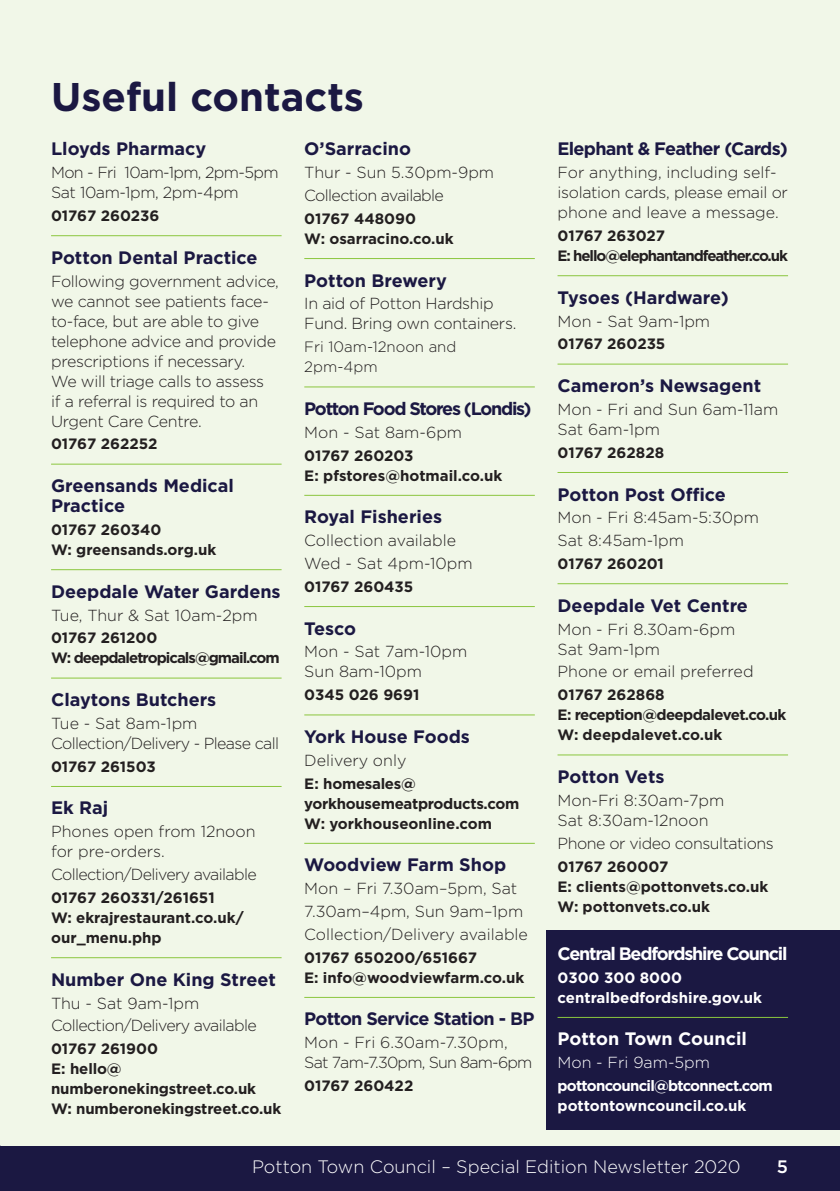
<style>
.page{position:relative;width:840px;height:1191px;background:#fff}
.page>*{position:absolute;margin:0;border:0;box-sizing:border-box;transform-origin:0 0}
.t1{font:700 40px "Gotham";color:#1b1842}
.t2{font:700 18px/20px "Gotham";color:#1b1842}
.t3{font:300 18px "Gotham";color:#fff}
.t4{font:700 18px "Gotham";letter-spacing:-.04em;color:#1b1842}
.t5{font:700 18px "Gotham";letter-spacing:-.07em;color:#fff}
.t6{font:700 18px "Gotham";letter-spacing:-.07em;color:#1b1842}
.t7{font:700 18px "Gotham";color:#fff}
.t8{font:500 18px "Gotham";color:#fff}
.t9{font:300 16px/20px "Gotham";color:#231f20}
.t10{font:300 16px/20px "Gotham";letter-spacing:-.02em;color:#231f20}
.t11{font:300 16px/20px "Gotham";letter-spacing:-.04em;color:#231f20}
.t12{font:300 16px/20px "Gotham";letter-spacing:-.05em;color:#231f20}
.t13{font:300 16px "Gotham";color:#fff}
.t14{font:700 15px/20px "Gotham";letter-spacing:-.01em;color:#231f20}
.t15{font:700 15px/20px "Gotham";letter-spacing:-.03em;color:#231f20}
.t16{font:700 15px/20px "Gotham";letter-spacing:-.05em;color:#fff}
.t17{font:700 15px/20px "Gotham";letter-spacing:-.07em;color:#231f20}
.t18{font:700 15px/20px "Gotham";letter-spacing:-.065em;color:#231f20}
.t19{font:700 15px/20px "Gotham";color:#fff}
.t20{font:300 15px/20px "Gotham";color:#231f20}
</style>
<div class="page">
<div style="left:0;top:1145px;width:839px;height:46px;background:#1b1842"></div>
<div style="left:0;top:0;width:839px;height:1145px;background:#f1f7e8"></div>
<div style="left:546px;top:930px;width:293px;height:200px;background:#1b1842"></div>
<hr style="left:51px;top:235px;width:230px;height:1px;background:#8bc63e">
<hr style="left:51px;top:463px;width:230px;height:1px;background:#8bc63e">
<hr style="left:51px;top:569px;width:230px;height:1px;background:#8bc63e">
<hr style="left:51px;top:677px;width:230px;height:1px;background:#8bc63e">
<hr style="left:51px;top:786px;width:230px;height:1px;background:#8bc63e">
<hr style="left:51px;top:957px;width:230px;height:1px;background:#8bc63e">
<hr style="left:304px;top:258px;width:230px;height:1px;background:#8bc63e">
<hr style="left:304px;top:386px;width:230px;height:1px;background:#8bc63e">
<hr style="left:304px;top:495px;width:230px;height:1px;background:#8bc63e">
<hr style="left:304px;top:606px;width:230px;height:1px;background:#8bc63e">
<hr style="left:304px;top:714px;width:230px;height:1px;background:#8bc63e">
<hr style="left:304px;top:843px;width:230px;height:1px;background:#8bc63e">
<hr style="left:304px;top:997px;width:230px;height:1px;background:#8bc63e">
<hr style="left:557px;top:275px;width:230px;height:1px;background:#8bc63e">
<hr style="left:557px;top:363px;width:230px;height:1px;background:#8bc63e">
<hr style="left:557px;top:472px;width:230px;height:1px;background:#8bc63e">
<hr style="left:557px;top:583px;width:230px;height:1px;background:#8bc63e">
<hr style="left:557px;top:754px;width:230px;height:1px;background:#8bc63e">
<hr style="left:557px;top:1017px;width:230px;height:1px;background:#8bc63e">
<h1 class="t1" style="left:51px;top:71px;width:314px">Useful contacts</h1>
<p class="t2" style="left:51px;top:139px;width:157px">Lloyds Pharmacy</p>
<p class="t11" style="left:51px;top:162px;width:229px">Mon - Fri 10am-1pm, 2pm-5pm<br>Sat 10am-1pm, 2pm-4pm</p>
<p class="t14" style="left:51px;top:206px;width:110px">01767 260236</p>
<p class="t2" style="left:51px;top:247px;width:208px">Potton Dental Practice</p>
<p class="t10" style="left:51px;top:270px;width:229px">Following government advice, we cannot see patients face&shy;to-face, but are able to give telephone advice and provide prescriptions if necessary.<br>We will triage calls to assess<br>if a referral is required to an<br>Urgent Care Centre.</p>
<p class="t14" style="left:51px;top:434px;width:108px">01767 262252</p>
<p class="t2" style="left:51px;top:475px;width:184px">Greensands Medical<br>Practice</p>
<p class="t14" style="left:51px;top:519px;width:167px">01767 260340<br>W: greensands.org.uk</p>
<p class="t2" style="left:51px;top:581px;width:231px">Deepdale Water Gardens</p>
<p class="t9" style="left:51px;top:604px;width:208px">Tue, Thur &amp; Sat 10am-2pm</p>
<p class="t18" style="left:51px;top:628px;width:230px">01767 261200<br>W: deepdaletropicals@gmail.com</p>
<p class="t2" style="left:51px;top:689px;width:167px">Claytons Butchers</p>
<p class="t11" style="left:51px;top:713px;width:229px">Tue - Sat 8am-1pm<br>Collection/Delivery - Please call</p>
<p class="t14" style="left:51px;top:756px;width:106px">01767 261503</p>
<p class="t2" style="left:51px;top:798px;width:59px">Ek Raj</p>
<p class="t9" style="left:51px;top:821px;width:206px">Phones open from 12noon for pre-orders.</p>
<p class="t11" style="left:51px;top:864px;width:207px">Collection/Delivery available</p>
<p class="t14" style="left:51px;top:887px;width:194px">01767 260331/261651<br>W: ekrajrestaurant.co.uk/ our_menu.php</p>
<p class="t2" style="left:51px;top:969px;width:226px">Number One King Street</p>
<p class="t11" style="left:51px;top:991px;width:207px;line-height:22.8px">Thu - Sat 9am-1pm<br>Collection/Delivery available</p>
<p class="t14" style="left:51px;top:1038px;width:231px">01767 261900<br>E: hello@ numberonekingstreet.co.uk<br>W: numberonekingstreet.co.uk</p>
<p class="t2" style="left:304px;top:139px;width:108px">O’Sarracino</p>
<p class="t11" style="left:304px;top:161px;width:191px;line-height:22.8px">Thur - Sun 5.30pm-9pm<br>Collection available</p>
<p class="t14" style="left:304px;top:208px;width:151px">01767 448090<br>W: osarracino.co.uk</p>
<p class="t2" style="left:304px;top:270px;width:144px">Potton Brewery</p>
<p class="t10" style="left:304px;top:293px;width:213px">In aid of Potton Hardship<br>Fund. Bring own containers.</p>
<p class="t20" style="left:304px;top:336px;width:153px">Fri 10am-12noon and<br>2pm-4pm</p>
<p class="t6" style="left:304px;top:397px;width:229px">Potton Food Stores (Londis)</p>
<p class="t9" style="left:304px;top:422px;width:159px">Mon - Sat 8am-6pm</p>
<p class="t14" style="left:304px;top:445px;width:199px">01767 260203<br>E: pfstores@hotmail.co.uk</p>
<p class="t2" style="left:304px;top:507px;width:139px">Royal Fisheries</p>
<p class="t9" style="left:304px;top:529px;width:170px;line-height:22.8px">Collection available<br>Wed - Sat 4pm-10pm</p>
<p class="t14" style="left:304px;top:576px;width:110px">01767 260435</p>
<p class="t2" style="left:304px;top:618px;width:53px">Tesco</p>
<p class="t9" style="left:304px;top:641px;width:164px">Mon - Sat 7am-10pm<br>Sun 8am-10pm</p>
<p class="t14" style="left:304px;top:685px;width:116px">0345 026 9691</p>
<p class="t2" style="left:304px;top:726px;width:167px">York House Foods</p>
<p class="t9" style="left:304px;top:749px;width:104px">Delivery only</p>
<p class="t14" style="left:304px;top:773px;width:216px">E: homesales@ yorkhousemeatproducts.com<br>W: yorkhouseonline.com</p>
<p class="t2" style="left:304px;top:855px;width:203px">Woodview Farm Shop</p>
<p class="t9" style="left:304px;top:876px;width:225px;line-height:22.8px">Mon – Fri 7.30am–5pm, Sat<br>7.30am–4pm, Sun 9am–1pm<br>Collection/Delivery available</p>
<p class="t14" style="left:304px;top:947px;width:221px">01767 650200/651667<br>E: info@woodviewfarm.co.uk</p>
<p class="t4" style="left:304px;top:1007px;width:231px">Potton Service Station - BP</p>
<p class="t12" style="left:304px;top:1032px;width:229px">Mon - Fri 6.30am-7.30pm,<br>Sat 7am-7.30pm, Sun 8am-6pm</p>
<p class="t14" style="left:304px;top:1075px;width:110px">01767 260422</p>
<p class="t4" style="left:557px;top:137px;width:231px">Elephant &amp; Feather (Cards)</p>
<p class="t9" style="left:557px;top:162px;width:232px">For anything, including self&shy;isolation cards, please email or phone and leave a message.</p>
<p class="t17" style="left:557px;top:226px;width:232px">01767 263027<br>E: hello@elephantandfeather.co.uk</p>
<p class="t2" style="left:557px;top:287px;width:173px">Tysoes (Hardware)</p>
<p class="t9" style="left:557px;top:310px;width:154px">Mon - Sat 9am-1pm</p>
<p class="t14" style="left:557px;top:334px;width:109px">01767 260235</p>
<p class="t2" style="left:557px;top:375px;width:205px">Cameron’s Newsagent</p>
<p class="t9" style="left:557px;top:399px;width:222px">Mon - Fri and Sun 6am-11am<br>Sat 6am-1pm</p>
<p class="t14" style="left:557px;top:442px;width:108px">01767 262828</p>
<p class="t2" style="left:557px;top:484px;width:170px">Potton Post Office</p>
<p class="t9" style="left:557px;top:506px;width:203px;line-height:22.8px">Mon - Fri 8:45am-5:30pm<br>Sat 8:45am-1pm</p>
<p class="t14" style="left:557px;top:553px;width:108px">01767 260201</p>
<p class="t2" style="left:557px;top:595px;width:192px">Deepdale Vet Centre</p>
<p class="t9" style="left:557px;top:618px;width:179px">Mon - Fri 8.30am-6pm<br>Sat 9am-1pm</p>
<p class="t9" style="left:557px;top:661px;width:197px">Phone or email preferred</p>
<p class="t15" style="left:557px;top:685px;width:230px">01767 262868<br>E: reception@deepdalevet.co.uk<br>W: deepdalevet.co.uk</p>
<p class="t2" style="left:557px;top:766px;width:108px">Potton Vets</p>
<p class="t9" style="left:557px;top:789px;width:168px">Mon-Fri 8:30am-7pm<br>Sat 8:30am-12noon</p>
<p class="t10" style="left:557px;top:832px;width:217px">Phone or video consultations</p>
<p class="t14" style="left:557px;top:856px;width:212px">01767 260007<br>E: clients@pottonvets.co.uk<br>W: pottonvets.co.uk</p>
<p class="t5" style="left:557px;top:941px;width:231px">Central Bedfordshire Council</p>
<p class="t19" style="left:557px;top:967px;width:206px">0300 300 8000 centralbedfordshire.gov.uk</p>
<p class="t7" style="left:557px;top:1027px;width:191px">Potton Town Council</p>
<p class="t13" style="left:557px;top:1052px;width:154px">Mon - Fri 9am-5pm</p>
<p class="t16" style="left:557px;top:1075px;width:217px">pottoncouncil@btconnect.com pottontowncouncil.co.uk</p>
<p class="t3" style="left:252px;top:1155px;width:490px">Potton Town Council – Special Edition Newsletter 2020</p>
<p class="t8" style="left:776px;top:1154px;width:13px">5</p>
</div>
